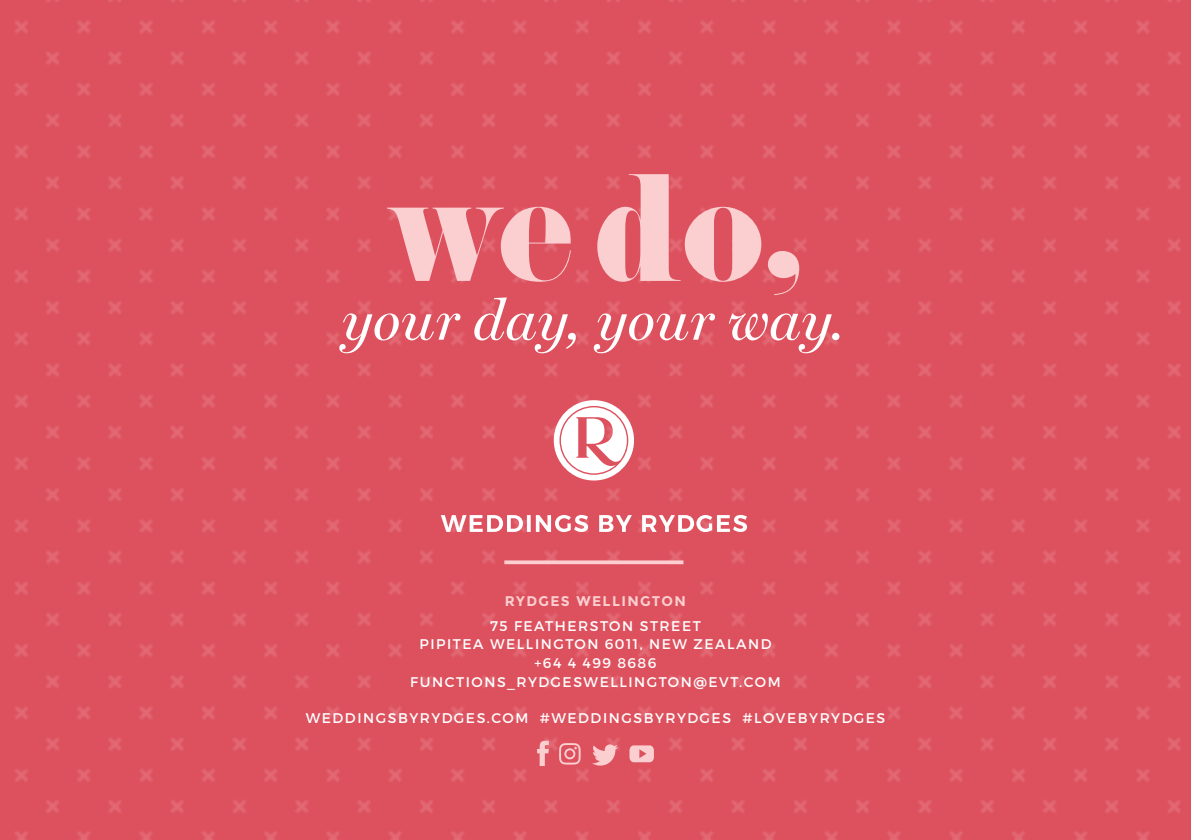
<style>
.page{position:relative;width:1191px;height:840px;background:#fff}
.page>*{position:absolute;margin:0;border:0;box-sizing:border-box;transform-origin:0 0}
.t1{font:139.2px "Pistilli";color:#fbced0}
.t2{font:italic 56.8px "Miller Display";letter-spacing:.01em;color:#fff}
.t3{font:14px/18.8px "Montserrat";letter-spacing:.11em;color:#fff;text-align:center}
.t4{font:700 14px "Montserrat";letter-spacing:.1em;color:#fbced0}
</style>
<div class="page">
<div style="left:0;top:0;width:1191px;height:839px;background:#dd515e"></div>
<svg style="left:537px;top:740px;width:12px;height:25px"></svg>
<svg style="left:559px;top:742px;width:21px;height:22px"></svg>
<svg style="left:629px;top:745px;width:25px;height:16px"></svg>
<svg style="left:592px;top:744px;width:26px;height:21px"></svg>
<svg style="left:554px;top:400px;width:80px;height:80px"></svg>
<svg style="left:441px;top:514px;width:306px;height:17px"></svg>
<svg style="left:504px;top:560px;width:179px;height:4px"></svg>
<h1 class="t1" style="left:385px;top:138px;width:421px">we do,</h1>
<h2 class="t2" style="left:342px;top:286px;width:506px">your day, your way.</h2>
<p class="t4" style="left:505px;top:592px;width:182px">RYDGES WELLINGTON</p>
<p class="t3" style="left:410px;top:616px;width:372px">75 FEATHERSTON STREET<br>PIPITEA WELLINGTON 6011, NEW ZEALAND +64 4 499 8686<br>FUNCTIONS_RYDGESWELLINGTON@EVT.COM</p>
<p class="t3" style="left:306px;top:708px;width:581px">WEDDINGSBYRYDGES.COM #WEDDINGSBYRYDGES #LOVEBYRYDGES</p>
</div>
